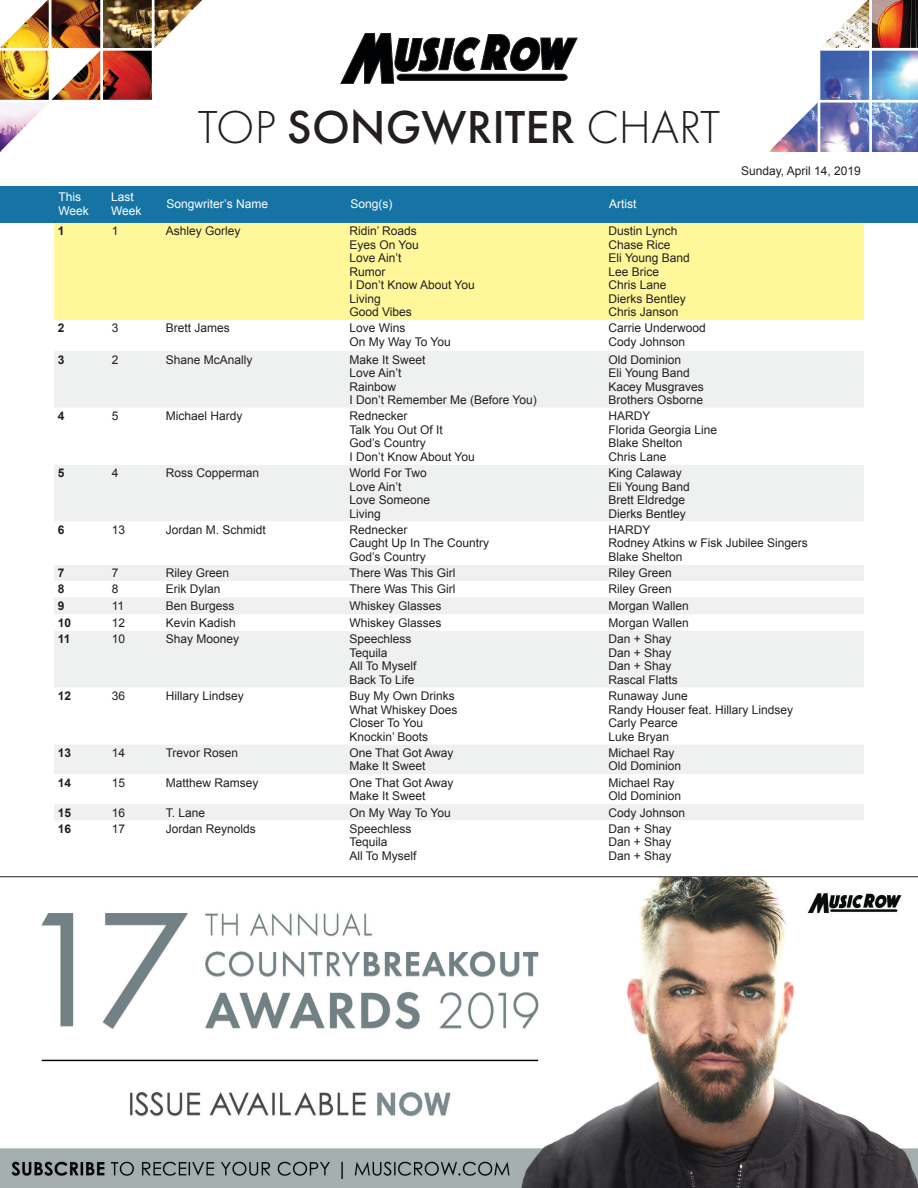
<style>
.page{position:relative;width:918px;height:1188px;background:#fff}
.page>*{position:absolute;margin:0;border:0;box-sizing:border-box;transform-origin:0 0}
.t1{font:500 48px "Futura PT";color:#231f20}
.t2{font:12px "Arial";color:#231f20}
.t3{font:12px "Arial";color:#fff}
.t4{font:700 12px "Arial";color:#231f20}
.s1{font-weight:300}
</style>
<div class="page">
<img style="left:0;top:0;width:918px;height:152px">
<div style="left:209px;top:7px;width:493px;height:155px;background:#fff"></div>
<div style="left:54px;top:223px;width:810px;height:97px;background:#fff79a"></div>
<div style="left:54px;top:351px;width:810px;height:469px;background:#eff0f0"></div>
<svg style="left:54px;top:408px;width:810px;height:396px"></svg>
<div style="left:0;top:186px;width:918px;height:36px;background:#1674a4"></div>
<svg style="left:341px;top:33px;width:236px;height:51px"></svg>
<img style="left:0;top:877px;width:918px;height:311px">
<hr style="left:0;top:876px;width:918px;height:1px;background:#231f20">
<p class="t3" style="left:58px;top:189px;width:24px">This</p>
<p class="t3" style="left:58px;top:202px;width:32px">Week</p>
<p class="t3" style="left:111px;top:189px;width:24px">Last</p>
<p class="t3" style="left:111px;top:202px;width:32px">Week</p>
<p class="t1" style="left:198px;top:98px;width:524px"><span class="s1">TOP</span> SONGWRITER <span class="s1">CHART</span></p>
<p class="t3" style="left:166px;top:196px;width:103px">Songwriter’s Name</p>
<p class="t3" style="left:351px;top:196px;width:44px">Song(s)</p>
<p class="t3" style="left:609px;top:196px;width:29px">Artist</p>
<p class="t4" style="left:58px;top:223px;width:8px">1</p>
<p class="t2" style="left:112px;top:223px;width:8px">1</p>
<p class="t2" style="left:166px;top:223px;width:76px">Ashley Gorley</p>
<p class="t2" style="left:349px;top:223px;width:69px">Ridin’ Roads</p>
<p class="t2" style="left:349px;top:237px;width:71px">Eyes On You</p>
<p class="t2" style="left:349px;top:250px;width:54px">Love Ain’t</p>
<p class="t2" style="left:349px;top:264px;width:37px">Rumor</p>
<p class="t2" style="left:349px;top:277px;width:127px">I Don’t Know About You</p>
<p class="t2" style="left:349px;top:291px;width:33px">Living</p>
<p class="t2" style="left:349px;top:304px;width:64px">Good Vibes</p>
<p class="t4" style="left:58px;top:320px;width:8px">2</p>
<p class="t2" style="left:112px;top:320px;width:8px">3</p>
<p class="t2" style="left:166px;top:320px;width:66px">Brett James</p>
<p class="t2" style="left:349px;top:320px;width:58px">Love Wins</p>
<p class="t2" style="left:349px;top:334px;width:103px">On My Way To You</p>
<p class="t4" style="left:58px;top:351px;width:8px">3</p>
<p class="t2" style="left:112px;top:351px;width:8px">2</p>
<p class="t2" style="left:166px;top:351px;width:88px">Shane McAnally</p>
<p class="t2" style="left:349px;top:351px;width:78px">Make It Sweet</p>
<p class="t2" style="left:349px;top:365px;width:54px">Love Ain’t</p>
<p class="t2" style="left:349px;top:378px;width:48px">Rainbow</p>
<p class="t2" style="left:349px;top:392px;width:189px">I Don’t Remember Me (Before You)</p>
<p class="t4" style="left:58px;top:408px;width:8px">4</p>
<p class="t2" style="left:112px;top:408px;width:8px">5</p>
<p class="t2" style="left:166px;top:408px;width:78px">Michael Hardy</p>
<p class="t2" style="left:349px;top:408px;width:60px">Rednecker</p>
<p class="t2" style="left:349px;top:422px;width:95px">Talk You Out Of It</p>
<p class="t2" style="left:349px;top:435px;width:78px">God’s Country</p>
<p class="t2" style="left:349px;top:449px;width:127px">I Don’t Know About You</p>
<p class="t4" style="left:58px;top:465px;width:8px">5</p>
<p class="t2" style="left:112px;top:465px;width:8px">4</p>
<p class="t2" style="left:166px;top:465px;width:95px">Ross Copperman</p>
<p class="t2" style="left:349px;top:465px;width:79px">World For Two</p>
<p class="t2" style="left:349px;top:479px;width:54px">Love Ain’t</p>
<p class="t2" style="left:349px;top:492px;width:82px">Love Someone</p>
<p class="t2" style="left:349px;top:506px;width:33px">Living</p>
<p class="t2" style="left:609px;top:223px;width:70px">Dustin Lynch</p>
<p class="t2" style="left:609px;top:237px;width:64px">Chase Rice</p>
<p class="t2" style="left:609px;top:250px;width:83px">Eli Young Band</p>
<p class="t2" style="left:609px;top:264px;width:52px">Lee Brice</p>
<p class="t2" style="left:609px;top:277px;width:60px">Chris Lane</p>
<p class="t2" style="left:609px;top:291px;width:79px">Dierks Bentley</p>
<p class="t2" style="left:609px;top:304px;width:72px">Chris Janson</p>
<p class="t2" style="left:609px;top:320px;width:99px">Carrie Underwood</p>
<p class="t2" style="left:609px;top:334px;width:78px">Cody Johnson</p>
<p class="t2" style="left:609px;top:351px;width:74px">Old Dominion</p>
<p class="t2" style="left:609px;top:365px;width:83px">Eli Young Band</p>
<p class="t2" style="left:609px;top:378px;width:97px">Kacey Musgraves</p>
<p class="t2" style="left:609px;top:392px;width:96px">Brothers Osborne</p>
<p class="t2" style="left:609px;top:408px;width:43px">HARDY</p>
<p class="t2" style="left:609px;top:422px;width:110px">Florida Georgia Line</p>
<p class="t2" style="left:609px;top:435px;width:76px">Blake Shelton</p>
<p class="t2" style="left:609px;top:449px;width:60px">Chris Lane</p>
<p class="t2" style="left:609px;top:465px;width:75px">King Calaway</p>
<p class="t2" style="left:609px;top:479px;width:83px">Eli Young Band</p>
<p class="t2" style="left:609px;top:492px;width:78px">Brett Eldredge</p>
<p class="t2" style="left:609px;top:506px;width:79px">Dierks Bentley</p>
<p class="t2" style="left:741px;top:163px;width:121px">Sunday, April 14, 2019</p>
<p class="t4" style="left:58px;top:522px;width:8px">6</p>
<p class="t2" style="left:112px;top:522px;width:15px">13</p>
<p class="t2" style="left:166px;top:522px;width:102px">Jordan M. Schmidt</p>
<p class="t2" style="left:349px;top:522px;width:60px">Rednecker</p>
<p class="t2" style="left:349px;top:535px;width:141px">Caught Up In The Country</p>
<p class="t2" style="left:349px;top:549px;width:78px">God’s Country</p>
<p class="t2" style="left:609px;top:522px;width:43px">HARDY</p>
<p class="t2" style="left:609px;top:535px;width:201px">Rodney Atkins w Fisk Jubilee Singers</p>
<p class="t2" style="left:609px;top:549px;width:76px">Blake Shelton</p>
<p class="t4" style="left:58px;top:565px;width:8px">7</p>
<p class="t2" style="left:112px;top:565px;width:8px">7</p>
<p class="t2" style="left:166px;top:565px;width:65px">Riley Green</p>
<p class="t2" style="left:349px;top:565px;width:108px">There Was This Girl</p>
<p class="t2" style="left:609px;top:565px;width:65px">Riley Green</p>
<p class="t4" style="left:58px;top:581px;width:8px">8</p>
<p class="t2" style="left:112px;top:581px;width:8px">8</p>
<p class="t2" style="left:166px;top:581px;width:56px">Erik Dylan</p>
<p class="t2" style="left:349px;top:581px;width:108px">There Was This Girl</p>
<p class="t2" style="left:609px;top:581px;width:65px">Riley Green</p>
<p class="t4" style="left:58px;top:598px;width:8px">9</p>
<p class="t2" style="left:112px;top:598px;width:14px">11</p>
<p class="t2" style="left:166px;top:598px;width:70px">Ben Burgess</p>
<p class="t2" style="left:349px;top:598px;width:94px">Whiskey Glasses</p>
<p class="t2" style="left:609px;top:598px;width:82px">Morgan Wallen</p>
<p class="t4" style="left:58px;top:615px;width:15px">10</p>
<p class="t2" style="left:112px;top:615px;width:15px">12</p>
<p class="t2" style="left:166px;top:615px;width:72px">Kevin Kadish</p>
<p class="t2" style="left:349px;top:615px;width:94px">Whiskey Glasses</p>
<p class="t2" style="left:609px;top:615px;width:82px">Morgan Wallen</p>
<p class="t4" style="left:58px;top:631px;width:14px">11</p>
<p class="t2" style="left:112px;top:631px;width:15px">10</p>
<p class="t2" style="left:166px;top:631px;width:75px">Shay Mooney</p>
<p class="t2" style="left:349px;top:631px;width:64px">Speechless</p>
<p class="t2" style="left:349px;top:645px;width:40px">Tequila</p>
<p class="t2" style="left:349px;top:658px;width:69px">All To Myself</p>
<p class="t2" style="left:349px;top:672px;width:67px">Back To Life</p>
<p class="t2" style="left:609px;top:631px;width:65px">Dan + Shay</p>
<p class="t2" style="left:609px;top:645px;width:65px">Dan + Shay</p>
<p class="t2" style="left:609px;top:658px;width:65px">Dan + Shay</p>
<p class="t2" style="left:609px;top:672px;width:71px">Rascal Flatts</p>
<p class="t4" style="left:58px;top:688px;width:15px">12</p>
<p class="t2" style="left:112px;top:688px;width:15px">36</p>
<p class="t2" style="left:166px;top:688px;width:80px">Hillary Lindsey</p>
<p class="t2" style="left:349px;top:688px;width:107px">Buy My Own Drinks</p>
<p class="t2" style="left:349px;top:702px;width:110px">What Whiskey Does</p>
<p class="t2" style="left:349px;top:715px;width:75px">Closer To You</p>
<p class="t2" style="left:349px;top:729px;width:80px">Knockin’ Boots</p>
<p class="t2" style="left:609px;top:688px;width:81px">Runaway June</p>
<p class="t2" style="left:609px;top:702px;width:186px">Randy Houser feat. Hillary Lindsey</p>
<p class="t2" style="left:609px;top:715px;width:71px">Carly Pearce</p>
<p class="t2" style="left:609px;top:729px;width:62px">Luke Bryan</p>
<p class="t4" style="left:58px;top:745px;width:15px">13</p>
<p class="t2" style="left:112px;top:745px;width:15px">14</p>
<p class="t2" style="left:166px;top:745px;width:74px">Trevor Rosen</p>
<p class="t2" style="left:349px;top:745px;width:106px">One That Got Away</p>
<p class="t2" style="left:349px;top:758px;width:78px">Make It Sweet</p>
<p class="t2" style="left:609px;top:745px;width:68px">Michael Ray</p>
<p class="t2" style="left:609px;top:758px;width:74px">Old Dominion</p>
<p class="t4" style="left:58px;top:775px;width:15px">14</p>
<p class="t2" style="left:112px;top:775px;width:15px">15</p>
<p class="t2" style="left:166px;top:775px;width:94px">Matthew Ramsey</p>
<p class="t2" style="left:349px;top:775px;width:106px">One That Got Away</p>
<p class="t2" style="left:349px;top:788px;width:78px">Make It Sweet</p>
<p class="t2" style="left:609px;top:775px;width:68px">Michael Ray</p>
<p class="t2" style="left:609px;top:788px;width:74px">Old Dominion</p>
<p class="t4" style="left:58px;top:804px;width:15px">15</p>
<p class="t2" style="left:112px;top:804px;width:15px">16</p>
<p class="t2" style="left:166px;top:804px;width:41px">T. Lane</p>
<p class="t2" style="left:349px;top:804px;width:103px">On My Way To You</p>
<p class="t2" style="left:609px;top:804px;width:78px">Cody Johnson</p>
<p class="t4" style="left:58px;top:821px;width:15px">16</p>
<p class="t2" style="left:112px;top:821px;width:15px">17</p>
<p class="t2" style="left:166px;top:821px;width:92px">Jordan Reynolds</p>
<p class="t2" style="left:349px;top:821px;width:64px">Speechless</p>
<p class="t2" style="left:349px;top:834px;width:40px">Tequila</p>
<p class="t2" style="left:349px;top:848px;width:69px">All To Myself</p>
<p class="t2" style="left:609px;top:821px;width:65px">Dan + Shay</p>
<p class="t2" style="left:609px;top:834px;width:65px">Dan + Shay</p>
<p class="t2" style="left:609px;top:848px;width:65px">Dan + Shay</p>
</div>
